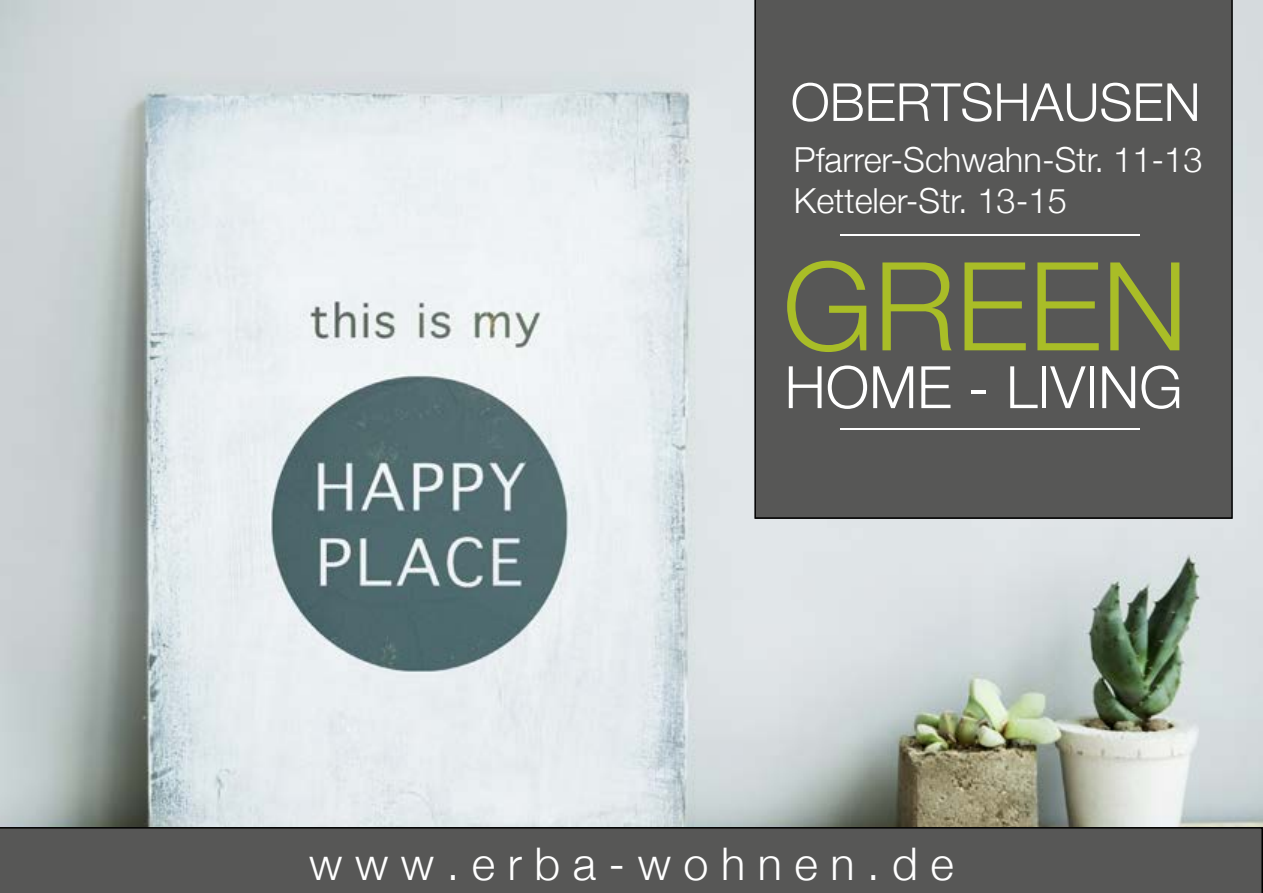
<style>
.page{position:relative;width:1263px;height:893px;background:#fff}
.page>*{position:absolute;margin:0;border:0;box-sizing:border-box;transform-origin:0 0}
.t1{font:300 123px "Helvetica Neue";color:#a9bd27}
.t2{font:300 58.5px "Helvetica Neue";color:#fff}
.t3{font:300 52.5px "Helvetica Neue";color:#fff}
.t4{font:300 45px "Helvetica Neue";color:#fff}
.t5{font:300 34.5px/40.5px "Helvetica Neue";color:#fff}
</style>
<div class="page">
<img style="left:0;top:0;width:1263px;height:827px">
<div style="left:754px;top:0;width:479px;height:519px;background:#575756"></div>
<div style="left:0;top:827px;width:1263px;height:66px;background:#575756"></div>
<hr style="left:840px;top:235px;width:299px;height:1px;background:#fff">
<hr style="left:840px;top:428px;width:299px;height:1px;background:#fff">
<h3 class="t3" style="left:791px;top:60px;width:411px">OBERTSHAUSEN</h3>
<p class="t5" style="left:794px;top:137px;width:410px">Pfarrer-Schwahn-Str. 11-13<br>Ketteler-Str. 13-15</p>
<h1 class="t1" style="left:782px;top:207px;width:407px">GREEN</h1>
<h2 class="t2" style="left:784px;top:340px;width:400px">HOME - LIVING</h2>
<h3 class="t4" style="left:309px;top:827px;width:646px">w w w . e r b a - w o h n e n . d e</h3>
</div>
